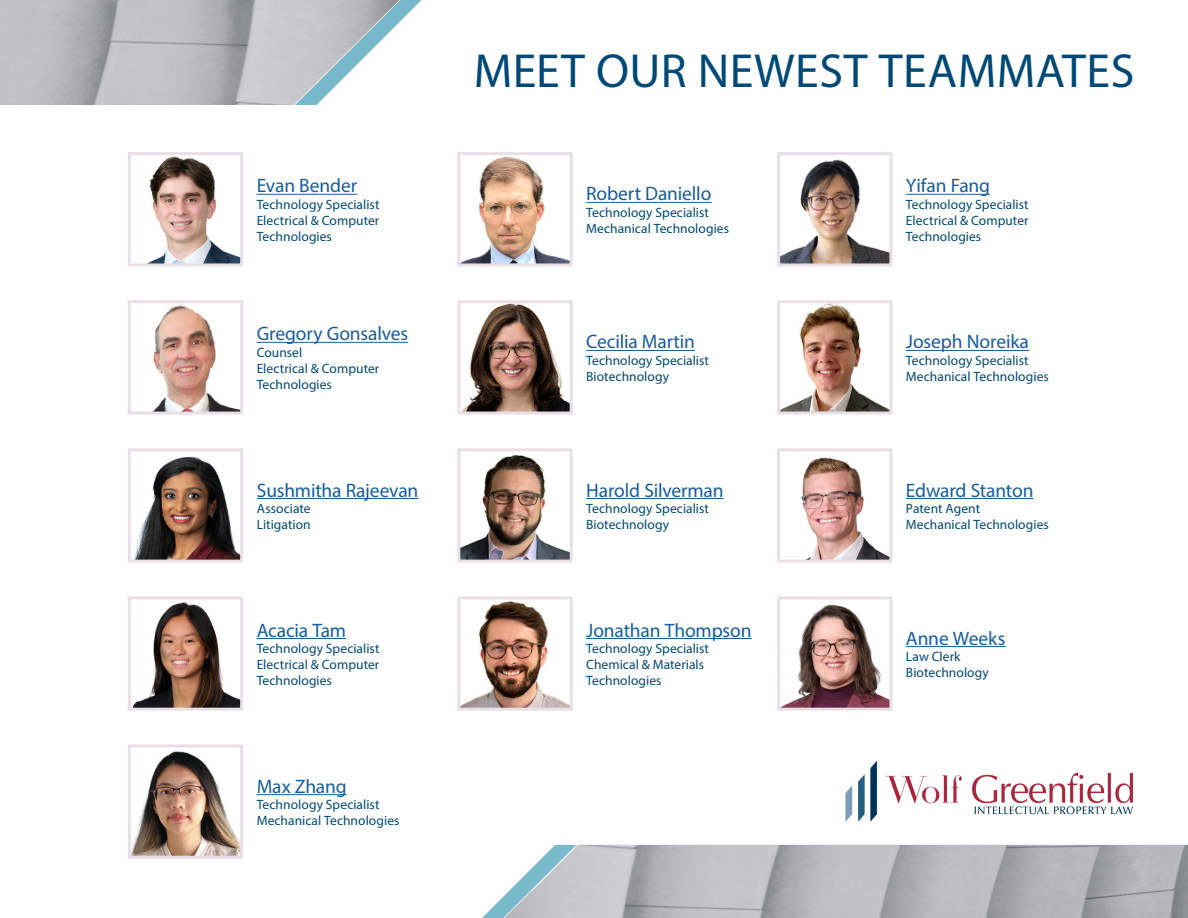
<style>
.page{position:relative;width:1188px;height:918px;background:#fff}
.page>*{position:absolute;margin:0;border:0;box-sizing:border-box;transform-origin:0 0}
.Dark_Blue_Headline{font:48px "Myriad Pro";letter-spacing:.01em;color:#004976}
.Sidebar_Body_Text{font:19.5px "Myriad Pro";letter-spacing:-.01em;color:#175d9e}
.Sidebar_Body_Text-2{font:13.5px "Myriad Pro";letter-spacing:.005em;color:#004976}
</style>
<div class="page">
<svg style="left:401px;top:0;width:21px;height:21px"></svg>
<img style="left:0;top:0;width:399px;height:105px">
<hr style="left:257px;top:194px;width:100px;height:1px;background:#175d9e">
<img style="left:149px;top:156px;width:90px;height:106px">
<div style="left:128px;top:152px;width:115px;height:114px;border:3px solid #e7e1e7"></div>
<svg style="left:482px;top:897px;width:21px;height:21px"></svg>
<img style="left:504px;top:845px;width:684px;height:73px">
<img style="left:845px;top:761px;width:289px;height:61px">
<hr style="left:586px;top:202px;width:125px;height:1px;background:#175d9e">
<img style="left:461px;top:156px;width:108px;height:106px">
<div style="left:457px;top:152px;width:116px;height:114px;border:3px solid #e7e1e7"></div>
<hr style="left:906px;top:194px;width:84px;height:1px;background:#175d9e">
<img style="left:781px;top:159px;width:107px;height:103px">
<div style="left:777px;top:152px;width:115px;height:114px;border:3px solid #e7e1e7"></div>
<hr style="left:586px;top:498px;width:138px;height:1px;background:#175d9e">
<img style="left:461px;top:455px;width:108px;height:104px">
<div style="left:457px;top:448px;width:116px;height:115px;border:3px solid #e7e1e7"></div>
<hr style="left:906px;top:498px;width:128px;height:1px;background:#175d9e">
<img style="left:801px;top:457px;width:87px;height:102px">
<div style="left:777px;top:448px;width:115px;height:115px;border:3px solid #e7e1e7"></div>
<hr style="left:586px;top:638px;width:166px;height:1px;background:#175d9e">
<img style="left:461px;top:601px;width:108px;height:106px">
<div style="left:457px;top:596px;width:116px;height:115px;border:3px solid #e7e1e7"></div>
<hr style="left:257px;top:638px;width:89px;height:1px;background:#175d9e">
<img style="left:132px;top:601px;width:107px;height:106px">
<div style="left:128px;top:596px;width:115px;height:115px;border:3px solid #e7e1e7"></div>
<hr style="left:906px;top:646px;width:100px;height:1px;background:#175d9e">
<img style="left:781px;top:604px;width:107px;height:103px">
<div style="left:777px;top:596px;width:115px;height:115px;border:3px solid #e7e1e7"></div>
<hr style="left:257px;top:794px;width:90px;height:1px;background:#175d9e">
<img style="left:132px;top:751px;width:107px;height:104px">
<div style="left:128px;top:744px;width:115px;height:115px;border:3px solid #e7e1e7"></div>
<hr style="left:257px;top:342px;width:151px;height:1px;background:#175d9e">
<img style="left:153px;top:304px;width:86px;height:107px">
<div style="left:128px;top:300px;width:115px;height:115px;border:3px solid #e7e1e7"></div>
<hr style="left:906px;top:350px;width:123px;height:1px;background:#175d9e">
<img style="left:781px;top:304px;width:107px;height:107px">
<div style="left:777px;top:300px;width:115px;height:115px;border:3px solid #e7e1e7"></div>
<hr style="left:586px;top:350px;width:109px;height:1px;background:#175d9e">
<img style="left:462px;top:304px;width:107px;height:107px">
<div style="left:457px;top:300px;width:116px;height:115px;border:3px solid #e7e1e7"></div>
<hr style="left:257px;top:498px;width:161px;height:1px;background:#175d9e">
<img style="left:134px;top:456px;width:105px;height:103px">
<div style="left:128px;top:448px;width:115px;height:115px;border:3px solid #e7e1e7"></div>
<p class="Sidebar_Body_Text" style="left:257px;top:174px;width:102px">Evan Bender</p>
<p class="Sidebar_Body_Text-2" style="left:257px;top:196px;width:124px">Technology Specialist</p>
<p class="Sidebar_Body_Text-2" style="left:257px;top:212px;width:124px">Electrical &amp; Computer</p>
<p class="Sidebar_Body_Text-2" style="left:257px;top:228px;width:77px">Technologies</p>
<p class="Sidebar_Body_Text" style="left:257px;top:322px;width:153px">Gregory Gonsalves</p>
<p class="Sidebar_Body_Text-2" style="left:257px;top:344px;width:47px">Counsel</p>
<p class="Sidebar_Body_Text-2" style="left:257px;top:360px;width:124px">Electrical &amp; Computer</p>
<p class="Sidebar_Body_Text-2" style="left:257px;top:376px;width:77px">Technologies</p>
<p class="Sidebar_Body_Text" style="left:257px;top:478px;width:163px">Sushmitha Rajeevan</p>
<p class="Sidebar_Body_Text-2" style="left:257px;top:500px;width:55px">Associate</p>
<p class="Sidebar_Body_Text-2" style="left:257px;top:516px;width:56px">Litigation</p>
<p class="Sidebar_Body_Text" style="left:257px;top:618px;width:91px">Acacia Tam</p>
<p class="Sidebar_Body_Text-2" style="left:257px;top:640px;width:124px">Technology Specialist</p>
<p class="Sidebar_Body_Text-2" style="left:257px;top:656px;width:124px">Electrical &amp; Computer</p>
<p class="Sidebar_Body_Text-2" style="left:257px;top:672px;width:77px">Technologies</p>
<p class="Sidebar_Body_Text" style="left:257px;top:774px;width:92px">Max Zhang</p>
<p class="Sidebar_Body_Text-2" style="left:257px;top:796px;width:124px">Technology Specialist</p>
<p class="Sidebar_Body_Text-2" style="left:257px;top:812px;width:144px">Mechanical Technologies</p>
<p class="Dark_Blue_Headline" style="left:474px;top:41px;width:662px">MEET OUR NEWEST TEAMMATES</p>
<p class="Sidebar_Body_Text" style="left:586px;top:182px;width:127px">Robert Daniello</p>
<p class="Sidebar_Body_Text-2" style="left:586px;top:204px;width:124px">Technology Specialist</p>
<p class="Sidebar_Body_Text-2" style="left:586px;top:220px;width:144px">Mechanical Technologies</p>
<p class="Sidebar_Body_Text" style="left:586px;top:330px;width:110px">Cecilia Martin</p>
<p class="Sidebar_Body_Text-2" style="left:586px;top:352px;width:124px">Technology Specialist</p>
<p class="Sidebar_Body_Text-2" style="left:586px;top:368px;width:84px">Biotechnology</p>
<p class="Sidebar_Body_Text" style="left:586px;top:478px;width:139px">Harold Silverman</p>
<p class="Sidebar_Body_Text-2" style="left:586px;top:500px;width:124px">Technology Specialist</p>
<p class="Sidebar_Body_Text-2" style="left:586px;top:516px;width:84px">Biotechnology</p>
<p class="Sidebar_Body_Text" style="left:586px;top:618px;width:167px">Jonathan Thompson</p>
<p class="Sidebar_Body_Text-2" style="left:586px;top:640px;width:124px">Technology Specialist</p>
<p class="Sidebar_Body_Text-2" style="left:586px;top:656px;width:119px">Chemical &amp; Materials</p>
<p class="Sidebar_Body_Text-2" style="left:586px;top:672px;width:77px">Technologies</p>
<p class="Sidebar_Body_Text" style="left:906px;top:174px;width:86px">Yifan Fang</p>
<p class="Sidebar_Body_Text-2" style="left:906px;top:196px;width:124px">Technology Specialist</p>
<p class="Sidebar_Body_Text-2" style="left:906px;top:212px;width:124px">Electrical &amp; Computer</p>
<p class="Sidebar_Body_Text-2" style="left:906px;top:228px;width:77px">Technologies</p>
<p class="Sidebar_Body_Text" style="left:906px;top:330px;width:124px">Joseph Noreika</p>
<p class="Sidebar_Body_Text-2" style="left:906px;top:352px;width:124px">Technology Specialist</p>
<p class="Sidebar_Body_Text-2" style="left:906px;top:368px;width:144px">Mechanical Technologies</p>
<p class="Sidebar_Body_Text" style="left:906px;top:478px;width:129px">Edward Stanton</p>
<p class="Sidebar_Body_Text-2" style="left:906px;top:500px;width:76px">Patent Agent</p>
<p class="Sidebar_Body_Text-2" style="left:906px;top:516px;width:144px">Mechanical Technologies</p>
<p class="Sidebar_Body_Text" style="left:906px;top:626px;width:101px">Anne Weeks</p>
<p class="Sidebar_Body_Text-2" style="left:906px;top:648px;width:56px">Law Clerk</p>
<p class="Sidebar_Body_Text-2" style="left:906px;top:664px;width:84px">Biotechnology</p>
</div>
